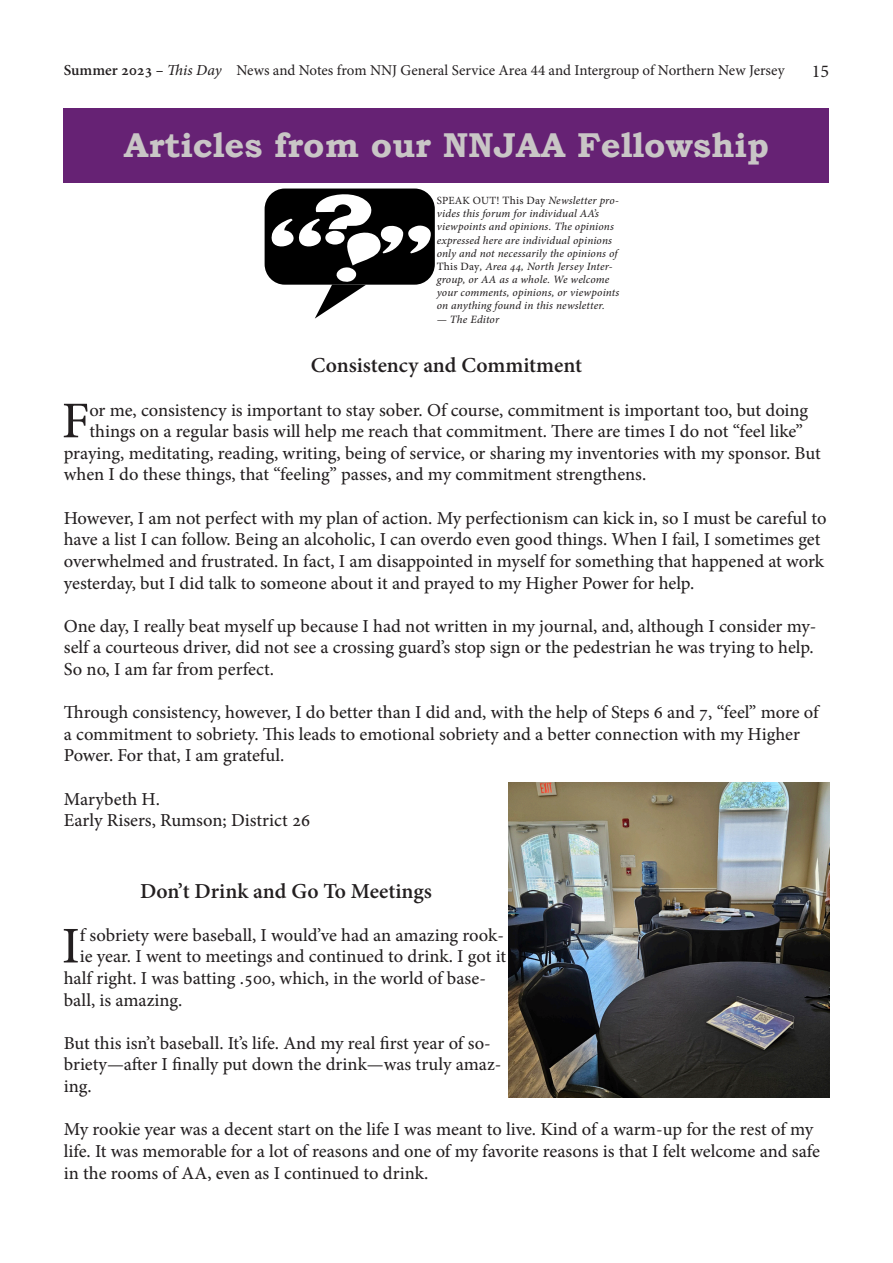
<style>
.page{position:relative;width:893px;height:1263px;background:#fff}
.page>*{position:absolute;margin:0;border:0;box-sizing:border-box;transform-origin:0 0}
.t1{font:50.7px "Adobe Hebrew";color:#231f20}
.t2{font:700 34.5px "Bookman Old Style";color:#c9c6c6}
.t3{font:700 21px "Adobe Hebrew";color:#231f20}
.t4{font:18px/21.6px "Adobe Hebrew";letter-spacing:-.005em;color:#231f20}
.t5{font:18px "Minion Pro";color:#231f20}
.t6{font:15px "Minion Pro";color:#231f20}
.t7{font:italic 10.95px "Adobe Hebrew";letter-spacing:.01em;color:#231f20}
.s1{font-family:"Adobe Hebrew";font-weight:700}
.s2{font-family:"Adobe Hebrew";font-style:italic}
.s3{font-family:"Minion Pro";font-style:normal}
.s4{font-style:normal}
</style>
<div class="page">
<img style="left:508px;top:782px;width:321px;height:315px">
<div style="left:64px;top:108px;width:765px;height:75px;background:#662274"></div>
<div style="left:265px;top:189px;width:170px;height:96px;background:#000;border-radius:20px"></div>
<svg style="left:270px;top:193px;width:161px;height:126px"></svg>
<p class="t6" style="left:64px;top:60px;width:722px"><span class="s1">Summer 2023 –</span> <span class="s2">This Day</span> News and Notes from NNJ General Service Area 44 and Intergroup of Northern New Jersey</p>
<p class="t5" style="left:812px;top:59px;width:19px">15</p>
<p class="t2" style="left:124px;top:120px;width:647px">Articles from our NNJAA Fellowship</p>
<p class="t7" style="left:437px;top:194px;width:184px"><span class="s3">SPEAK OUT!</span> <span class="s4">This Day</span> Newsletter pro-</p>
<p class="t7" style="left:437px;top:207px;width:164px">vides this forum for individual AA’s</p>
<p class="t7" style="left:437px;top:220px;width:179px">viewpoints and opinions. The opinions</p>
<p class="t7" style="left:437px;top:233px;width:177px">expressed here are individual opinions</p>
<p class="t7" style="left:437px;top:247px;width:182px">only and not necessarily the opinions of</p>
<p class="t7" style="left:437px;top:260px;width:177px"><span class="s4">This Day</span>, Area 44, North Jersey Inter-</p>
<p class="t7" style="left:437px;top:273px;width:174px">group, or AA as a whole. We welcome</p>
<p class="t7" style="left:437px;top:286px;width:184px">your comments, opinions, or viewpoints</p>
<p class="t7" style="left:437px;top:299px;width:170px">on anything found in this newsletter.</p>
<p class="t7" style="left:437px;top:312px;width:64px">— The Editor</p>
<p class="t3" style="left:311px;top:353px;width:273px">Consistency and Commitment</p>
<p class="t1" style="left:62px;top:390px;width:29px">F</p>
<p class="t4" style="left:89px;top:399px;width:720px">or me, consistency is important to stay sober. Of course, commitment is important too, but doing</p>
<p class="t4" style="left:89px;top:421px;width:715px">things on a regular basis will help me reach that commitment. There are times I do not “feel like”</p>
<p class="t4" style="left:64px;top:442px;width:758px">praying, meditating, reading, writing, being of service, or sharing my inventories with my sponsor. But</p>
<p class="t4" style="left:64px;top:464px;width:584px">when I do these things, that “feeling” passes, and my commitment strengthens.</p>
<p class="t4" style="left:64px;top:507px;width:764px">However, I am not perfect with my plan of action. My perfectionism can kick in, so I must be careful to have a list I can follow. Being an alcoholic, I can overdo even good things. When I fail, I sometimes get overwhelmed and frustrated. In fact, I am disappointed in myself for something that happened at work yesterday, but I did talk to someone about it and prayed to my Higher Power for help.</p>
<p class="t4" style="left:64px;top:615px;width:754px">One day, I really beat myself up because I had not written in my journal, and, although I consider my&shy;self a courteous driver, did not see a crossing guard’s stop sign or the pedestrian he was trying to help.<br>So no, I am far from perfect.</p>
<p class="t4" style="left:64px;top:702px;width:756px">Through consistency, however, I do better than I did and, with the help of Steps 6 and 7, “feel” more of a commitment to sobriety. This leads to emotional sobriety and a better connection with my Higher<br>Power. For that, I am grateful.</p>
<p class="t4" style="left:64px;top:788px;width:98px">Marybeth H.</p>
<p class="t4" style="left:64px;top:810px;width:248px">Early Risers, Rumson; District 26</p>
<p class="t3" style="left:140px;top:878px;width:293px">Don’t Drink and Go To Meetings</p>
<p class="t1" style="left:62px;top:915px;width:19px">I</p>
<p class="t4" style="left:80px;top:924px;width:426px">f sobriety were baseball, I would’ve had an amazing rook-</p>
<p class="t4" style="left:80px;top:946px;width:428px">ie year. I went to meetings and continued to drink. I got it</p>
<p class="t4" style="left:64px;top:967px;width:424px">half right. I was batting .500, which, in the world of base-</p>
<p class="t4" style="left:64px;top:989px;width:120px">ball, is amazing.</p>
<p class="t4" style="left:64px;top:1032px;width:439px">But this isn’t baseball. It’s life. And my real first year of so&shy;briety—after I finally put down the drink—was truly amaz&shy;ing.</p>
<p class="t4" style="left:64px;top:1119px;width:758px">My rookie year was a decent start on the life I was meant to live. Kind of a warm-up for the rest of my life. It was memorable for a lot of reasons and one of my favorite reasons is that I felt welcome and safe in the rooms of AA, even as I continued to drink.</p>
</div>
